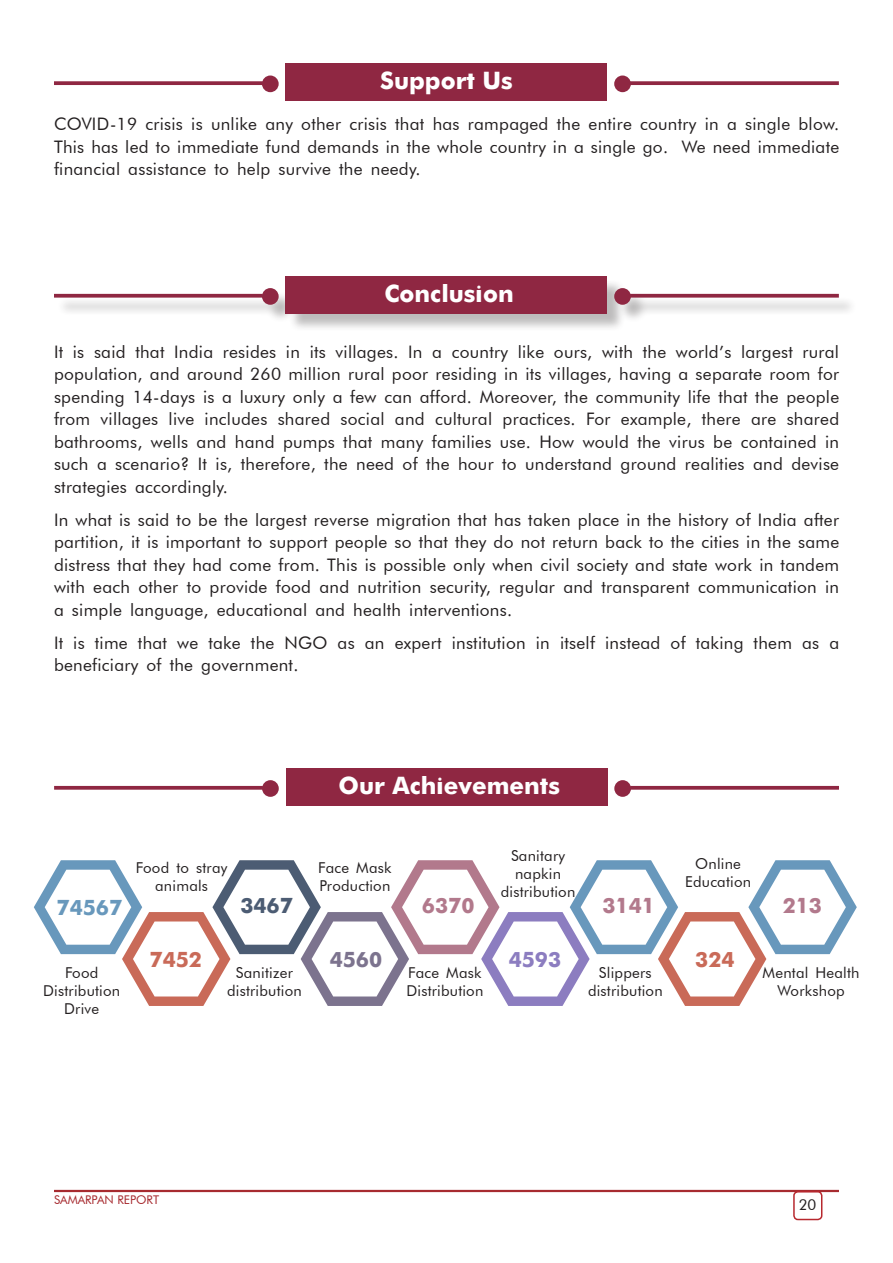
<style>
.page{position:relative;width:893px;height:1263px;background:#fff}
.page>*{position:absolute;margin:0;border:0;box-sizing:border-box;transform-origin:0 0}
.Head1{font:700 24px "Futura";color:#fff}
.Head1-2{font:700 21px "Futura";color:#b2798c}
.Head1-3{font:700 21px "Futura";color:#c96a58}
.Head1-4{font:700 21px "Futura";color:#6898bc}
.Head1-5{font:700 21px "Futura";color:#7c738e}
.Head1-6{font:700 21px "Futura";color:#8c7dc0}
.Head1-7{font:700 21px "Futura";color:#4c5c73}
.Body_Text{font:17.25px/22.5px "Futura BT";letter-spacing:.015em;color:#231f20;text-align:justify}
.Body_Text-2{font:15px/18px "Futura BT";letter-spacing:.015em;color:#231f20;text-align:center}
.t1{font:12px "Futura BT";color:#a72b30}
</style>
<div class="page">
<hr style="left:54px;top:1190px;width:785px;height:2px;background:#a72b30">
<div style="left:793px;top:1191px;width:29px;height:29px;border:2px solid #b7282e;border-radius:4px"></div>
<div style="left:57px;top:278px;width:800px;height:54px;background:#231f20;opacity:.3"></div>
<div style="left:286px;top:276px;width:321px;height:37px;background:#8f2742"></div>
<svg style="left:631px;top:294px;width:208px;height:4px"></svg>
<div style="left:614px;top:288px;width:17px;height:17px;background:#8f2742;border-radius:50%"></div>
<svg style="left:54px;top:294px;width:208px;height:4px"></svg>
<div style="left:262px;top:288px;width:17px;height:17px;background:#8f2742;border-radius:50%"></div>
<div style="left:286px;top:64px;width:321px;height:37px;background:#8f2742"></div>
<svg style="left:631px;top:81px;width:208px;height:4px"></svg>
<div style="left:614px;top:76px;width:17px;height:16px;background:#8f2742;border-radius:50%"></div>
<svg style="left:54px;top:81px;width:208px;height:4px"></svg>
<div style="left:262px;top:76px;width:17px;height:16px;background:#8f2742;border-radius:50%"></div>
<div style="left:286px;top:768px;width:321px;height:37px;background:#8f2742"></div>
<svg style="left:631px;top:786px;width:208px;height:4px"></svg>
<div style="left:614px;top:780px;width:17px;height:17px;background:#8f2742;border-radius:50%"></div>
<svg style="left:54px;top:786px;width:208px;height:4px"></svg>
<div style="left:262px;top:780px;width:17px;height:17px;background:#8f2742;border-radius:50%"></div>
<svg style="left:34px;top:860px;width:823px;height:146px"></svg>
<p class="Head1" style="left:380px;top:63px;width:134px">Support Us</p>
<p class="Body_Text" style="left:54px;top:112px;width:787px">COVID-19 crisis is unlike any other crisis that has rampaged the entire country in a single blow.<br>This has led to immediate fund demands in the whole country in a single go. We need immediate financial assistance to help survive the needy.</p>
<p class="Head1" style="left:385px;top:275px;width:131px">Conclusion</p>
<p class="Body_Text" style="left:54px;top:340px;width:787px">It is said that India resides in its villages. In a country like ours, with the world’s largest rural population, and around 260 million rural poor residing in its villages, having a separate room for spending 14-days is a luxury only a few can afford. Moreover, the community life that the people from villages live includes shared social and cultural practices. For example, there are shared bathrooms, wells and hand pumps that many families use. How would the virus be contained in such a scenario? It is, therefore, the need of the hour to understand ground realities and devise strategies accordingly.</p>
<p class="Body_Text" style="left:54px;top:508px;width:787px">In what is said to be the largest reverse migration that has taken place in the history of India after partition, it is important to support people so that they do not return back to the cities in the same distress that they had come from. This is possible only when civil society and state work in tandem with each other to provide food and nutrition security, regular and transparent communication in a simple language, educational and health interventions.</p>
<p class="Body_Text" style="left:54px;top:631px;width:787px">It is time that we take the NGO as an expert institution in itself instead of taking them as a beneficiary of the government.</p>
<p class="Head1" style="left:338px;top:767px;width:223px">Our Achievements</p>
<p class="Head1-4" style="left:57px;top:892px;width:67px">74567</p>
<p class="Body_Text-2" style="left:136px;top:858px;width:93px">Food to stray animals</p>
<p class="Body_Text-2" style="left:318px;top:858px;width:75px;text-align:left">Face Mask<br>Production</p>
<p class="Body_Text-2" style="left:501px;top:847px;width:76px">Sanitary napkin distribution</p>
<p class="Body_Text-2" style="left:685px;top:854px;width:68px">Online<br>Education</p>
<p class="Head1-7" style="left:240px;top:890px;width:54px">3467</p>
<p class="Head1-2" style="left:422px;top:890px;width:54px">6370</p>
<p class="Head1-2" style="left:602px;top:890px;width:54px">3141</p>
<p class="Head1-2" style="left:783px;top:890px;width:41px">213</p>
<p class="Head1-3" style="left:150px;top:944px;width:54px">7452</p>
<p class="Head1-5" style="left:330px;top:944px;width:54px">4560</p>
<p class="Head1-6" style="left:509px;top:944px;width:54px">4593</p>
<p class="Head1-3" style="left:695px;top:944px;width:41px">324</p>
<p class="Body_Text-2" style="left:43px;top:963px;width:79px">Food<br>Distribution<br>Drive</p>
<p class="Body_Text-2" style="left:227px;top:963px;width:76px">Sanitizer distribution</p>
<p class="Body_Text-2" style="left:406px;top:963px;width:79px;text-align:left">Face Mask<br>Distribution</p>
<p class="Body_Text-2" style="left:588px;top:963px;width:76px">Slippers distribution</p>
<p class="Body_Text-2" style="left:763px;top:963px;width:98px">Mental Health<br>Workshop</p>
<p class="t1" style="left:54px;top:1192px;width:107px">SAMARPAN REPORT</p>
<p class="Body_Text-2" style="left:799px;top:1196px;width:19px">20</p>
</div>
